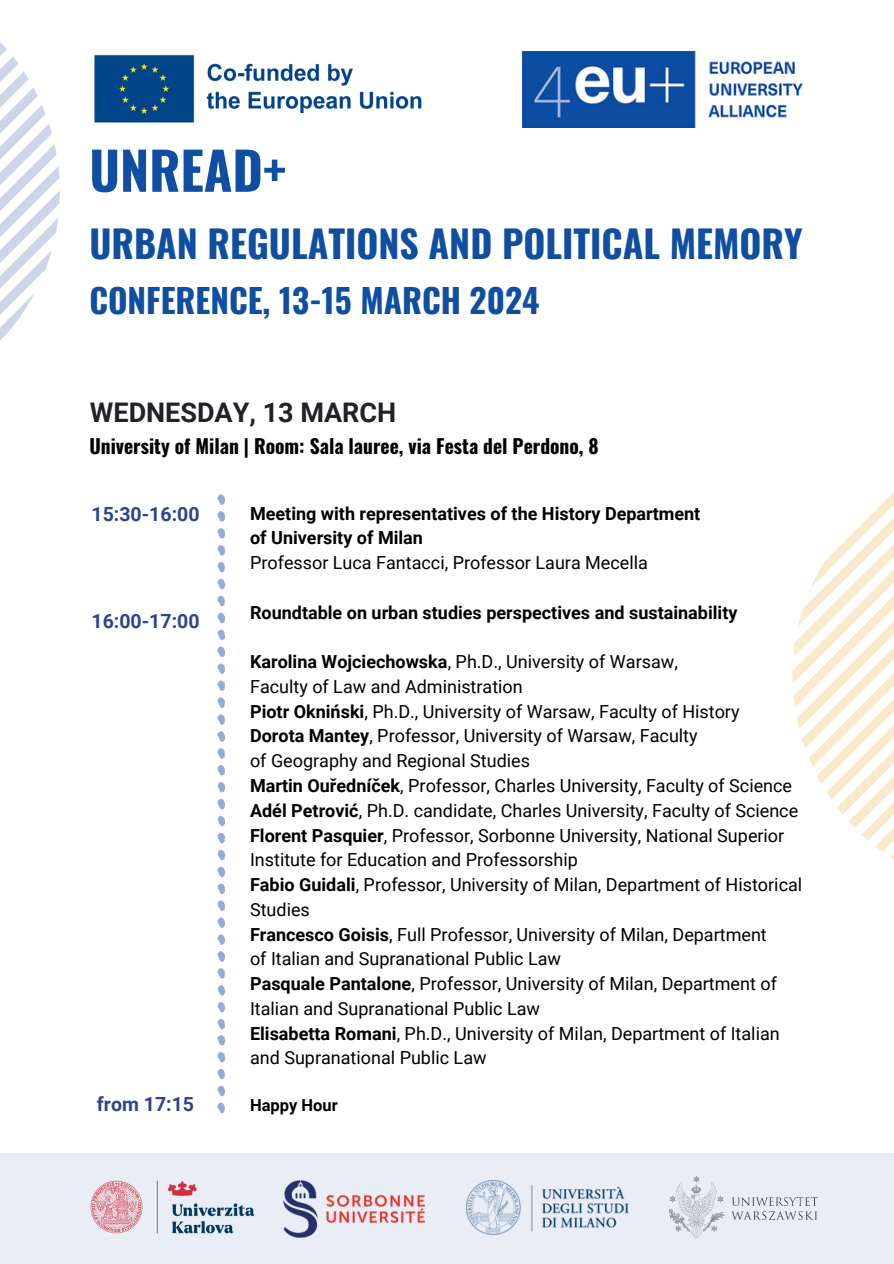
<style>
.page{position:relative;width:894px;height:1264px;background:#fff}
.page>*{position:absolute;margin:0;border:0;box-sizing:border-box;transform-origin:0 0}
.t1{font:700 52.05px "Oswald";color:#104ea2}
.t2{font:700 37.65px "Oswald";color:#104ea2}
.t3{font:700 33.3px "Oswald";color:#104ea2}
.t4{font:700 27px "Roboto";color:#212227}
.t5{font:700 19.5px "Oswald";color:#000}
.t6{font:700 19.5px "Roboto";color:#2c4390}
.t7{font:18px/24.8px "Roboto";color:#000}
.t8{font:700 18px/24.8px "Roboto";color:#000}
.t9{font:700 16.5px "Roboto";color:#000}
.s1{font-weight:400}
.s2{font-weight:700}
</style>
<div class="page">
<img style="left:523px;top:52px;width:280px;height:75px">
<svg style="left:0;top:43px;width:60px;height:297px"></svg>
<svg style="left:792px;top:493px;width:101px;height:366px"></svg>
<div style="left:0;top:1153px;width:893px;height:110px;background:#e9eef6"></div>
<img style="left:466px;top:1180px;width:162px;height:54px">
<img style="left:669px;top:1176px;width:148px;height:61px">
<img style="left:90px;top:1180px;width:165px;height:54px">
<img style="left:284px;top:1180px;width:140px;height:57px">
<svg style="left:217px;top:731px;width:8px;height:10px"></svg>
<svg style="left:217px;top:917px;width:8px;height:11px"></svg>
<svg style="left:217px;top:714px;width:8px;height:11px"></svg>
<svg style="left:217px;top:900px;width:8px;height:11px"></svg>
<svg style="left:217px;top:697px;width:8px;height:11px"></svg>
<svg style="left:217px;top:883px;width:8px;height:11px"></svg>
<svg style="left:217px;top:680px;width:8px;height:11px"></svg>
<svg style="left:217px;top:866px;width:8px;height:11px"></svg>
<svg style="left:217px;top:663px;width:8px;height:11px"></svg>
<svg style="left:217px;top:849px;width:8px;height:11px"></svg>
<svg style="left:217px;top:646px;width:8px;height:11px"></svg>
<svg style="left:217px;top:832px;width:8px;height:11px"></svg>
<svg style="left:217px;top:629px;width:8px;height:11px"></svg>
<svg style="left:217px;top:815px;width:8px;height:11px"></svg>
<svg style="left:217px;top:612px;width:8px;height:11px"></svg>
<svg style="left:217px;top:799px;width:8px;height:10px"></svg>
<svg style="left:217px;top:595px;width:8px;height:11px"></svg>
<svg style="left:217px;top:578px;width:8px;height:11px"></svg>
<svg style="left:217px;top:545px;width:8px;height:27px"></svg>
<svg style="left:217px;top:528px;width:8px;height:10px"></svg>
<svg style="left:217px;top:782px;width:8px;height:10px"></svg>
<svg style="left:217px;top:494px;width:8px;height:28px"></svg>
<svg style="left:217px;top:748px;width:8px;height:27px"></svg>
<svg style="left:217px;top:1002px;width:8px;height:10px"></svg>
<svg style="left:217px;top:985px;width:8px;height:10px"></svg>
<svg style="left:217px;top:968px;width:8px;height:10px"></svg>
<svg style="left:217px;top:934px;width:8px;height:27px"></svg>
<svg style="left:217px;top:1102px;width:8px;height:11px"></svg>
<svg style="left:217px;top:1085px;width:8px;height:11px"></svg>
<svg style="left:217px;top:1068px;width:8px;height:11px"></svg>
<svg style="left:217px;top:1052px;width:8px;height:10px"></svg>
<svg style="left:217px;top:1019px;width:8px;height:26px"></svg>
<img style="left:94px;top:54px;width:328px;height:69px">
<p class="t1" style="left:89px;top:130px;width:198px">UNREAD+</p>
<p class="t2" style="left:89px;top:214px;width:714px">URBAN REGULATIONS AND POLITICAL MEMORY</p>
<p class="t3" style="left:89px;top:275px;width:451px">CONFERENCE, 13-15 MARCH 2024</p>
<p class="t4" style="left:90px;top:397px;width:308px">WEDNESDAY, 13 MARCH</p>
<p class="t5" style="left:89px;top:430px;width:510px">University of Milan | Room: Sala lauree, via Festa del Perdono, 8</p>
<h3 class="t6" style="left:91px;top:503px;width:109px">15:30-16:00</h3>
<h4 class="t6" style="left:91px;top:610px;width:109px">16:00-17:00</h4>
<p class="t6" style="left:97px;top:1093px;width:99px">from 17:15</p>
<p class="t8" style="left:250px;top:501px;width:451px">Meeting with representatives of the History Department of University of Milan<br><span class="s1">Professor Luca Fantacci, Professor Laura Mecella</span></p>
<h1 class="t8" style="left:250px;top:600px;width:489px">Roundtable on urban studies perspectives and sustainability</h1>
<h2 class="t7" style="left:250px;top:649px;width:553px"><span class="s2">Karolina Wojciechowska</span>, Ph.D., University of Warsaw,<br>Faculty of Law and Administration<br><span class="s2">Piotr Okniński</span>, Ph.D., University of Warsaw, Faculty of History<br><span class="s2">Dorota Mantey</span>, Professor, University of Warsaw, Faculty<br>of Geography and Regional Studies<br><span class="s2">Martin Ouředníček</span>, Professor, Charles University, Faculty of Science <span class="s2">Adél Petrović</span>, Ph.D. candidate, Charles University, Faculty of Science <span class="s2">Florent Pasquier</span>, Professor, Sorbonne University, National Superior Institute for Education and Professorship<br><span class="s2">Fabio Guidali</span>, Professor, University of Milan, Department of Historical Studies<br><span class="s2">Francesco Goisis</span>, Full Professor, University of Milan, Department<br>of Italian and Supranational Public Law<br><span class="s2">Pasquale Pantalone</span>, Professor, University of Milan, Department of Italian and Supranational Public Law<br><span class="s2">Elisabetta Romani</span>, Ph.D., University of Milan, Department of Italian and Supranational Public Law</h2>
<h3 class="t9" style="left:250px;top:1095px;width:89px">Happy Hour</h3>
</div>
